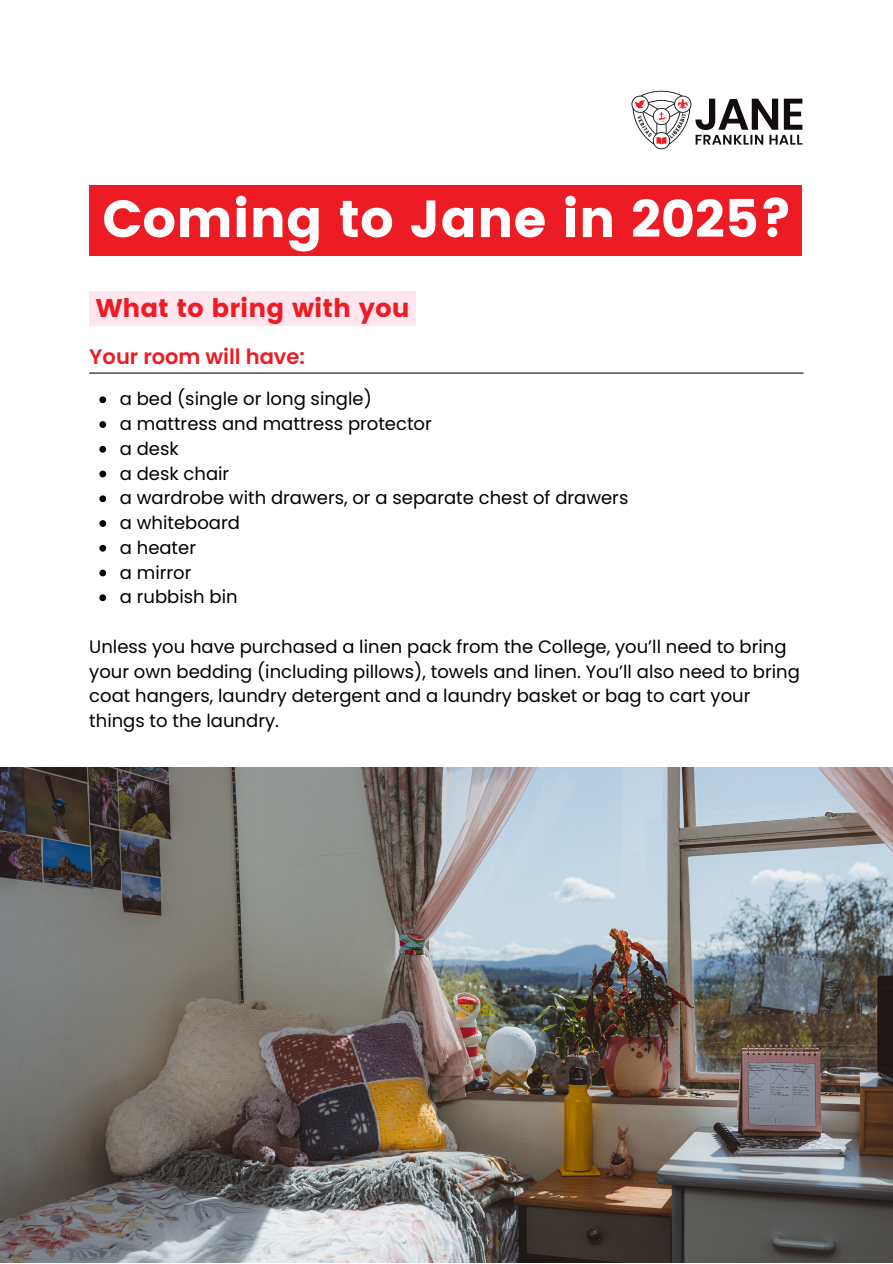
<style>
.page{position:relative;width:893px;height:1264px;background:#fff}
.page>*{position:absolute;margin:0;border:0;box-sizing:border-box;transform-origin:0 0}
.t1{font:52.2px "Poppins";color:#fff}
.t2{font:25.65px "Poppins";color:#ed1c24}
.t3{font:600 21px "Poppins";color:#ed1c24}
.t4{font:18px/24.8px "Poppins";color:#000}
.s1{font-weight:700}
</style>
<div class="page">
<div style="left:89px;top:185px;width:712px;height:70px;background:#ed1c24"></div>
<img style="left:0;top:767px;width:892px;height:495px">
<hr style="left:89px;top:372px;width:714px;height:1px;background:#130c0e">
<svg style="left:99px;top:396px;width:7px;height:7px"></svg>
<svg style="left:99px;top:421px;width:7px;height:7px"></svg>
<svg style="left:99px;top:446px;width:7px;height:6px"></svg>
<svg style="left:99px;top:470px;width:7px;height:7px"></svg>
<svg style="left:99px;top:495px;width:7px;height:7px"></svg>
<svg style="left:99px;top:520px;width:7px;height:7px"></svg>
<svg style="left:99px;top:545px;width:7px;height:6px"></svg>
<svg style="left:99px;top:569px;width:7px;height:7px"></svg>
<svg style="left:99px;top:594px;width:7px;height:7px"></svg>
<div style="left:89px;top:291px;width:327px;height:35px;background:#ffe6ee"></div>
<svg style="left:631px;top:91px;width:172px;height:58px"></svg>
<p class="t1" style="left:102px;top:188px;width:691px">Coming to Jane in 202<span class="s1">5</span>?</p>
<p class="t2" style="left:96px;top:293px;width:315px">What to bring with you</p>
<p class="t3" style="left:89px;top:342px;width:217px">Your room will have:</p>
<p class="t4" style="left:120px;top:387px;width:253px">a bed (single or long single)</p>
<p class="t4" style="left:120px;top:411px;width:313px">a mattress and mattress protector</p>
<p class="t4" style="left:120px;top:436px;width:60px">a desk</p>
<p class="t4" style="left:120px;top:461px;width:111px">a desk chair</p>
<p class="t4" style="left:120px;top:485px;width:510px">a wardrobe with drawers, or a separate chest of drawers</p>
<p class="t4" style="left:120px;top:510px;width:122px">a whiteboard</p>
<p class="t4" style="left:120px;top:535px;width:78px">a heater</p>
<p class="t4" style="left:120px;top:560px;width:73px">a mirror</p>
<p class="t4" style="left:120px;top:584px;width:119px">a rubbish bin</p>
<p class="t4" style="left:89px;top:634px;width:712px">Unless you have purchased a linen pack from the College, you’ll need to bring your own bedding (including pillows), towels and linen. You’ll also need to bring coat hangers, laundry detergent and a laundry basket or bag to cart your things to the laundry.</p>
</div>
